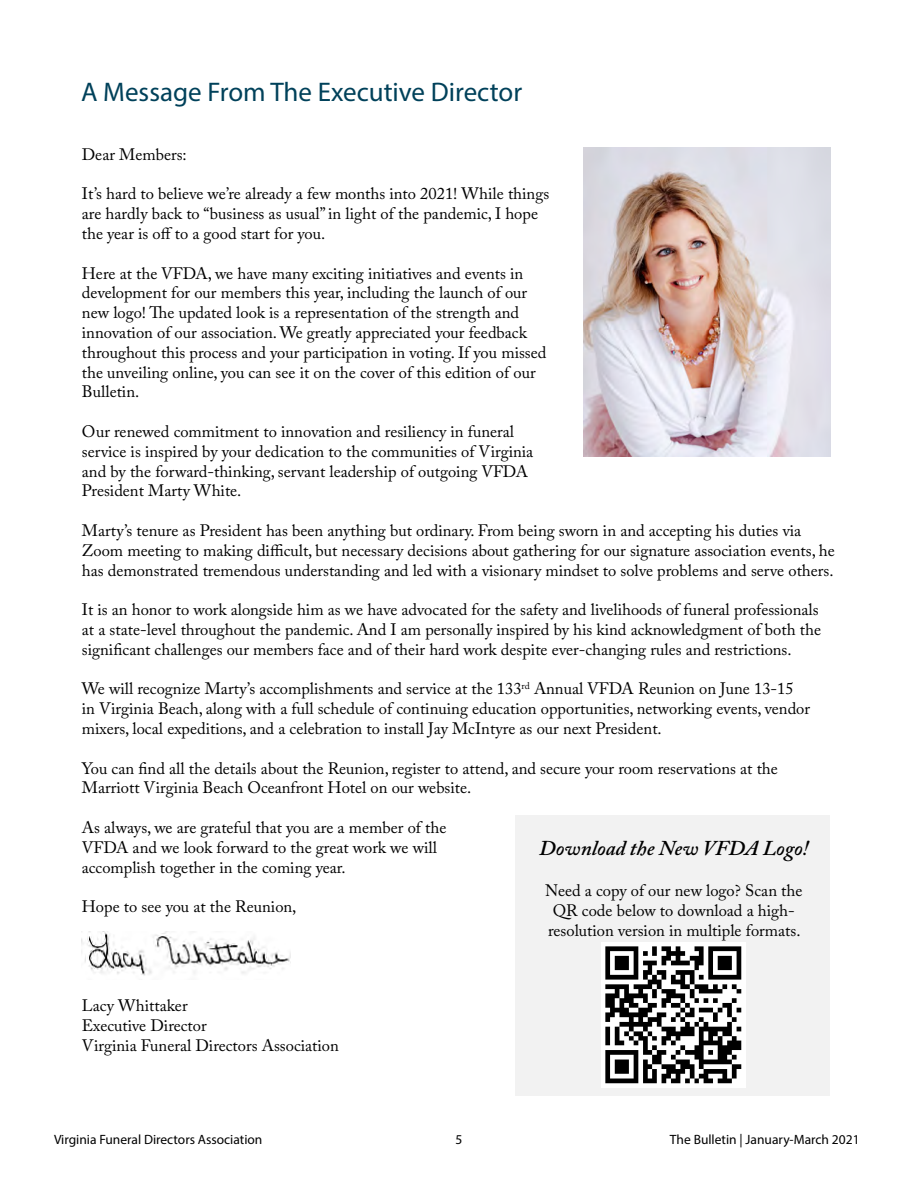
<style>
.page{position:relative;width:918px;height:1188px;background:#fff}
.page>*{position:absolute;margin:0;border:0;box-sizing:border-box;transform-origin:0 0}
.t1{font:27px "Myriad Pro";color:#00415a}
.t2{font:italic 600 21px "Adobe Caslon Pro";color:#000}
.t3{font:16.5px/19.8px "Adobe Caslon Pro";color:#000}
.t4{font:13.5px "Myriad Pro";color:#000}
</style>
<div class="page">
<img style="left:583px;top:148px;width:247px;height:308px">
<img style="left:82px;top:932px;width:209px;height:44px">
<div style="left:515px;top:815px;width:315px;height:281px;background:#f2f2f2"></div>
<img style="left:602px;top:943px;width:144px;height:144px">
<h1 class="t1" style="left:81px;top:76px;width:443px">A Message From The Executive Director</h1>
<p class="t3" style="left:82px;top:144px;width:106px">Dear Members:</p>
<p class="t3" style="left:82px;top:184px;width:469px">It’s hard to believe we’re already a few months into 2021! While things are hardly back to “business as usual” in light of the pandemic, I hope the year is off to a good start for you.</p>
<p class="t3" style="left:82px;top:263px;width:466px">Here at the VFDA, we have many exciting initiatives and events in development for our members this year, including the launch of our new logo! The updated look is a representation of the strength and innovation of our association. We greatly appreciated your feedback throughout this process and your participation in voting. If you missed the unveiling online, you can see it on the cover of this edition of our Bulletin.</p>
<p class="t3" style="left:82px;top:421px;width:453px">Our renewed commitment to innovation and resiliency in funeral service is inspired by your dedication to the communities of Virginia and by the forward-thinking, servant leadership of outgoing VFDA President Marty White.</p>
<p class="t3" style="left:82px;top:520px;width:754px">Marty’s tenure as President has been anything but ordinary. From being sworn in and accepting his duties via<br>Zoom meeting to making difficult, but necessary decisions about gathering for our signature association events, he has demonstrated tremendous understanding and led with a visionary mindset to solve problems and serve others.</p>
<p class="t3" style="left:82px;top:600px;width:741px">It is an honor to work alongside him as we have advocated for the safety and livelihoods of funeral professionals at a state-level throughout the pandemic. And I am personally inspired by his kind acknowledgment of both the significant challenges our members face and of their hard work despite ever-changing rules and restrictions.</p>
<p class="t3" style="left:82px;top:679px;width:730px">We will recognize Marty’s accomplishments and service at the 133<sup>rd</sup> Annual VFDA Reunion on June 13-15 in Virginia Beach, along with a full schedule of continuing education opportunities, networking events, vendor mixers, local expeditions, and a celebration to install Jay McIntyre as our next President.</p>
<p class="t3" style="left:82px;top:758px;width:697px">You can find all the details about the Reunion, register to attend, and secure your room reservations at the<br>Marriott Virginia Beach Oceanfront Hotel on our website.</p>
<p class="t3" style="left:82px;top:817px;width:366px">As always, we are grateful that you are a member of the<br>VFDA and we look forward to the great work we will accomplish together in the coming year.</p>
<p class="t3" style="left:82px;top:897px;width:216px">Hope to see you at the Reunion,</p>
<p class="t2" style="left:539px;top:835px;width:271px">Download the New VFDA Logo!</p>
<p class="t3" style="left:545px;top:881px;width:259px">Need a copy of our new logo? Scan the<br>QR code below to download a high&shy;resolution version in multiple formats.</p>
<p class="t3" style="left:82px;top:996px;width:258px">Lacy Whittaker<br>Executive Director<br>Virginia Funeral Directors Association</p>
<p class="t4" style="left:54px;top:1131px;width:210px">Virginia Funeral Directors Association</p>
<p class="t4" style="left:456px;top:1131px;width:8px">5</p>
<p class="t4" style="left:670px;top:1131px;width:191px">The Bulletin | January-March 2021</p>
</div>
